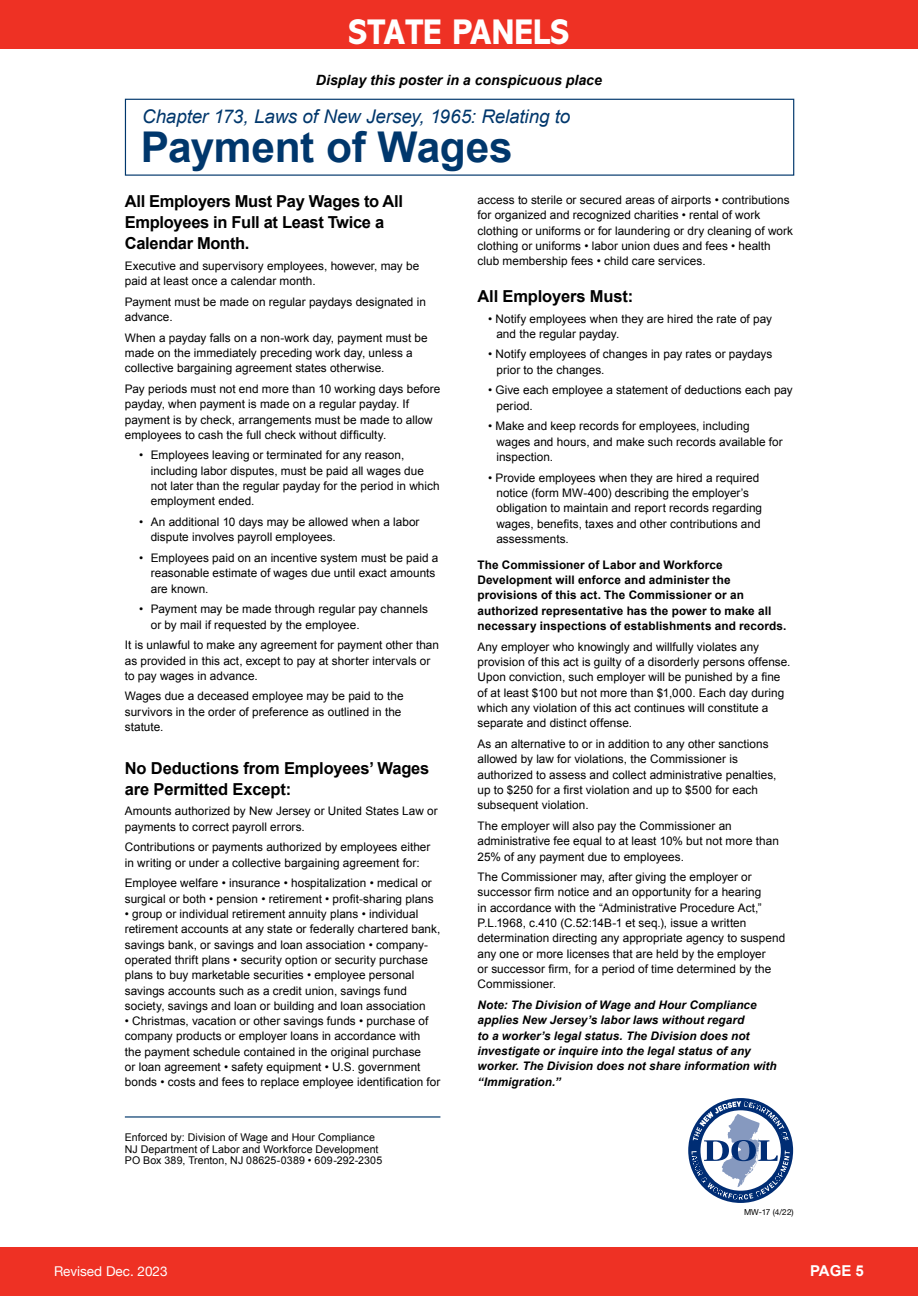
<style>
.page{position:relative;width:918px;height:1296px;background:#fff}
.page>*{position:absolute;margin:0;border:0;box-sizing:border-box;transform-origin:0 0}
.t1{font:700 42.45px "Arial";letter-spacing:-.01em;color:#00376c}
.t2{font:800 36px "Abadi MT Pro";color:#fff;scale:.9 1}
.t3{font:italic 18.9px "Arial";letter-spacing:-.01em;color:#00376c}
.t4{font:700 16.5px/21.1px "Arial";letter-spacing:-.02em;color:#000}
.t5{font:700 15px "Arial";color:#fff}
.t6{font:italic 700 14.1px "Arial";color:#000}
.t7{font:13.5px "Helvetica Neue";color:#fff}
.t8{font:11.85px/15.3px "Arial";letter-spacing:.005em;color:#000}
.t9{font:italic 700 11.85px/15.3px "Arial";letter-spacing:.005em;color:#000}
.t10{font:700 11.85px/15.3px "Arial";letter-spacing:.01em;color:#000}
.t11{font:10.65px/11.9px "Arial";letter-spacing:.01em;color:#000}
.t12{font:8.25px "Helvetica Neue";color:#000}
</style>
<div class="page">
<div style="left:0;top:0;width:918px;height:49px;background:#ee3124"></div>
<div style="left:0;top:1247px;width:918px;height:49px;background:#ee3124"></div>
<div style="left:125px;top:99px;width:669px;height:77px;border:1px solid #00376c"></div>
<svg style="left:688px;top:1098px;width:105px;height:105px"></svg>
<hr style="left:125px;top:1116px;width:315px;height:2px;background:#00376c">
<h2 class="t2" style="left:349px;top:12px;width:247px">STATE PANELS</h2>
<p class="t6" style="left:316px;top:71px;width:288px">Display this poster in a conspicuous place</p>
<h3 class="t3" style="left:142px;top:104px;width:430px">Chapter 173, Laws of New Jersey, 1965: Relating to</h3>
<h1 class="t1" style="left:141px;top:119px;width:374px">Payment of Wages</h1>
<p class="t8" style="left:478px;top:192px;width:317px">access to sterile or secured areas of airports • contributions for organized and recognized charities • rental of work clothing or uniforms or for laundering or dry cleaning of work clothing or uniforms • labor union dues and fees • health club membership fees • child care services.</p>
<h3 class="t4" style="left:478px;top:286px;width:157px">All Employers Must:</h3>
<p class="t8" style="left:496px;top:311px;width:277px;text-indent:-8px">• Notify employees when they are hired the rate of pay and the regular payday.</p>
<p class="t8" style="left:496px;top:347px;width:277px;text-indent:-8px">• Notify employees of changes in pay rates or paydays prior to the changes.</p>
<p class="t8" style="left:496px;top:383px;width:298px;text-indent:-8px">• Give each employee a statement of deductions each pay period.</p>
<p class="t8" style="left:496px;top:419px;width:288px;text-indent:-8px">• Make and keep records for employees, including wages and hours, and make such records available for inspection.</p>
<p class="t8" style="left:496px;top:470px;width:267px;text-indent:-8px">• Provide employees when they are hired a required notice (form MW-400) describing the employer’s obligation to maintain and report records regarding wages, benefits, taxes and other contributions and assessments.</p>
<p class="t10" style="left:478px;top:557px;width:311px">The Commissioner of Labor and Workforce Development will enforce and administer the provisions of this act. The Commissioner or an authorized representative has the power to make all necessary inspections of establishments and records.</p>
<p class="t8" style="left:478px;top:639px;width:314px">Any employer who knowingly and willfully violates any provision of this act is guilty of a disorderly persons offense.<br>Upon conviction, such employer will be punished by a fine of at least $100 but not more than $1,000. Each day during which any violation of this act continues will constitute a separate and distinct offense.</p>
<p class="t8" style="left:478px;top:736px;width:300px">As an alternative to or in addition to any other sanctions allowed by law for violations, the Commissioner is authorized to assess and collect administrative penalties, up to $250 for a first violation and up to $500 for each subsequent violation.</p>
<p class="t8" style="left:478px;top:818px;width:303px">The employer will also pay the Commissioner an administrative fee equal to at least 10% but not more than<br>25% of any payment due to employees.</p>
<p class="t8" style="left:478px;top:869px;width:309px">The Commissioner may, after giving the employer or successor firm notice and an opportunity for a hearing<br>in accordance with the “Administrative Procedure Act,” P.L.1968, c.410 (C.52:14B-1 et seq.), issue a written determination directing any appropriate agency to suspend any one or more licenses that are held by the employer<br>or successor firm, for a period of time determined by the Commissioner.</p>
<p class="t9" style="left:478px;top:998px;width:301px">Note: The Division of Wage and Hour Compliance applies New Jersey’s labor laws without regard<br>to a worker’s legal status. The Division does not investigate or inquire into the legal status of any worker. The Division does not share information with “Immigration.”</p>
<h3 class="t4" style="left:125px;top:191px;width:280px">All Employers Must Pay Wages to All<br>Employees in Full at Least Twice a<br>Calendar Month.</h3>
<p class="t8" style="left:125px;top:258px;width:296px">Executive and supervisory employees, however, may be paid at least once a calendar month.</p>
<p class="t8" style="left:125px;top:294px;width:303px">Payment must be made on regular paydays designated in advance.</p>
<p class="t8" style="left:125px;top:330px;width:304px">When a payday falls on a non-work day, payment must be made on the immediately preceding work day, unless a collective bargaining agreement states otherwise.</p>
<p class="t8" style="left:125px;top:381px;width:317px">Pay periods must not end more than 10 working days before payday, when payment is made on a regular payday. If payment is by check, arrangements must be made to allow employees to cash the full check without difficulty.</p>
<p class="t8" style="left:151px;top:448px;width:290px;text-indent:-12px">• Employees leaving or terminated for any reason, including labor disputes, must be paid all wages due not later than the regular payday for the period in which employment ended.</p>
<p class="t8" style="left:151px;top:514px;width:270px;text-indent:-12px">• An additional 10 days may be allowed when a labor dispute involves payroll employees.</p>
<p class="t8" style="left:151px;top:550px;width:289px;text-indent:-12px">• Employees paid on an incentive system must be paid a reasonable estimate of wages due until exact amounts are known.</p>
<p class="t8" style="left:151px;top:602px;width:279px;text-indent:-12px">• Payment may be made through regular pay channels or by mail if requested by the employee.</p>
<p class="t8" style="left:125px;top:638px;width:316px">It is unlawful to make any agreement for payment other than as provided in this act, except to pay at shorter intervals or to pay wages in advance.</p>
<p class="t8" style="left:125px;top:689px;width:280px">Wages due a deceased employee may be paid to the survivors in the order of preference as outlined in the statute.</p>
<h3 class="t4" style="left:125px;top:758px;width:306px">No Deductions from Employees’ Wages are Permitted Except:</h3>
<p class="t8" style="left:125px;top:804px;width:314px">Amounts authorized by New Jersey or United States Law or payments to correct payroll errors.</p>
<p class="t8" style="left:125px;top:840px;width:307px">Contributions or payments authorized by employees either in writing or under a collective bargaining agreement for:</p>
<p class="t8" style="left:125px;top:876px;width:310px">Employee welfare • insurance • hospitalization • medical or surgical or both • pension • retirement • profit-sharing plans</p>
<p class="t8" style="left:125px;top:906px;width:317px">• group or individual retirement annuity plans • individual retirement accounts at any state or federally chartered bank, savings bank, or savings and loan association • company&shy;operated thrift plans • security option or security purchase plans to buy marketable securities • employee personal savings accounts such as a credit union, savings fund society, savings and loan or building and loan association</p>
<p class="t8" style="left:125px;top:1013px;width:317px">• Christmas, vacation or other savings funds • purchase of company products or employer loans in accordance with<br>the payment schedule contained in the original purchase<br>or loan agreement • safety equipment • U.S. government bonds • costs and fees to replace employee identification for</p>
<p class="t11" style="left:125px;top:1131px;width:259px">Enforced by: Division of Wage and Hour Compliance<br>NJ Department of Labor and Workforce Development<br>PO Box 389, Trenton, NJ 08625-0389 • 609-292-2305</p>
<p class="t12" style="left:744px;top:1206px;width:51px">MW-17 (4/22)</p>
<p class="t7" style="left:54px;top:1262px;width:115px">Revised Dec. 2023</p>
<p class="t5" style="left:810px;top:1261px;width:55px">PAGE 5</p>
</div>
